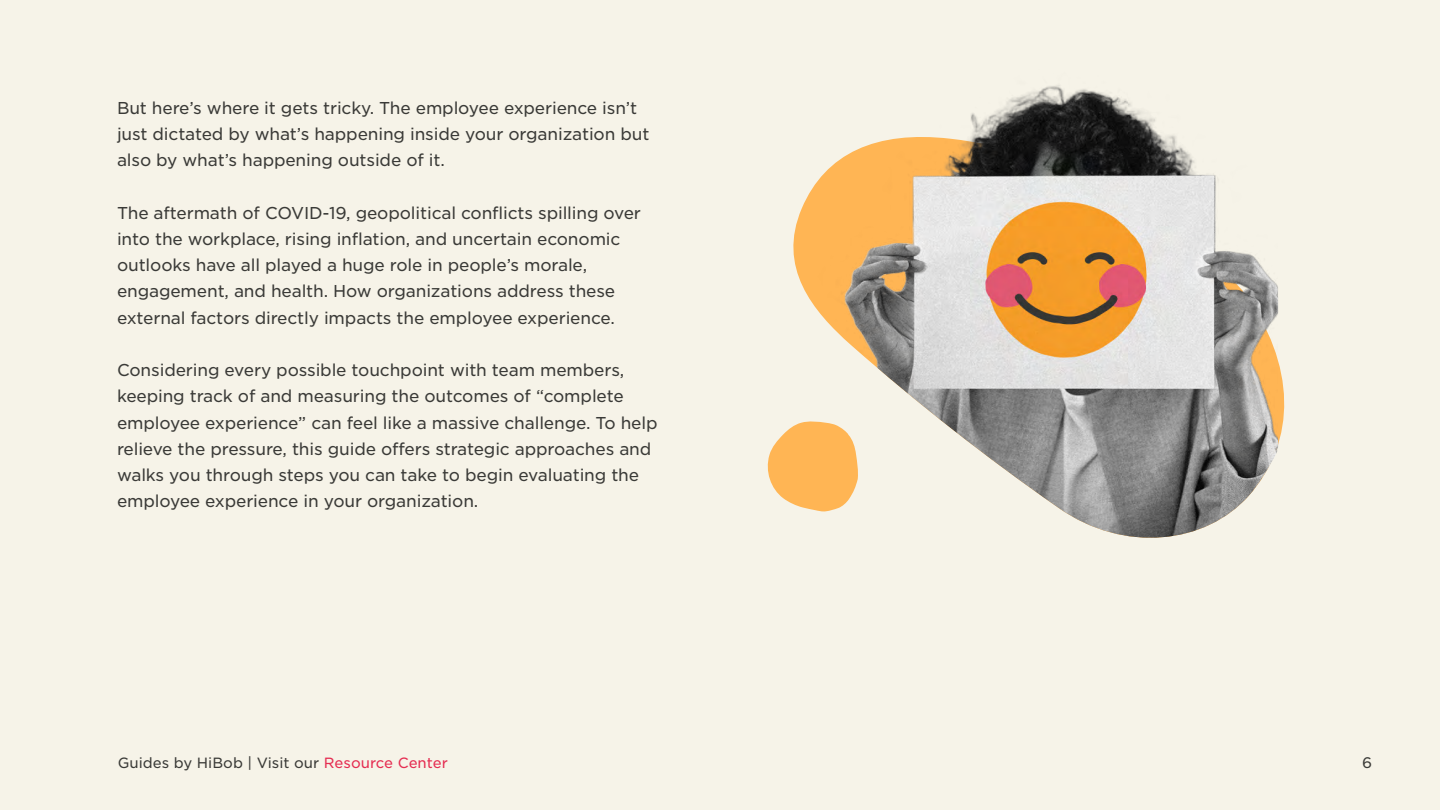
<style>
.page{position:relative;width:1440px;height:810px;background:#f6f3e8}
.page>*{position:absolute;margin:0;border:0;box-sizing:border-box;transform-origin:0 0}
.Body_text{font:16.5px/26.2px "Gotham S Sm";letter-spacing:-.01em;color:#3a3a37}
.t1{font:14.7px "Gotham S Sm";color:#3a3a37}
.t2{font:14.25px "Gotham S Sm";color:#3a3a37}
.s1{color:#e52c51}
</style>
<div class="page">
<svg style="left:793px;top:189px;width:492px;height:256px"></svg>
<img style="left:812px;top:85px;width:466px;height:453px">
<svg style="left:767px;top:421px;width:92px;height:91px"></svg>
<p class="Body_text" style="left:117px;top:94px;width:534px">But here s’ where it gets tricky. The employee experience isn t’ just dictated by what s’ happening inside your organization but also by what s’ happening outside of it.</p>
<p class="Body_text" style="left:117px;top:199px;width:526px">The aftermath of COVID-19, geopolitical conflicts spilling over into the workplace, rising inflation, and uncertain economic outlooks have all played a huge role in people s’ morale, engagement, and health. How organizations address these external factors directly impacts the employee experience.</p>
<p class="Body_text" style="left:117px;top:357px;width:542px">Considering every possible touchpoint with team members, keeping track of and measuring the outcomes of “complete employee experience” can feel like a massive challenge. To help relieve the pressure, this guide offers strategic approaches and walks you through steps you can take to begin evaluating the employee experience in your organization.</p>
<p class="t2" style="left:118px;top:753px;width:332px">Guides by HiBob | Visit our <span class="s1">Resource Center</span></p>
<p class="t1" style="left:1362px;top:753px;width:12px">6</p>
</div>
